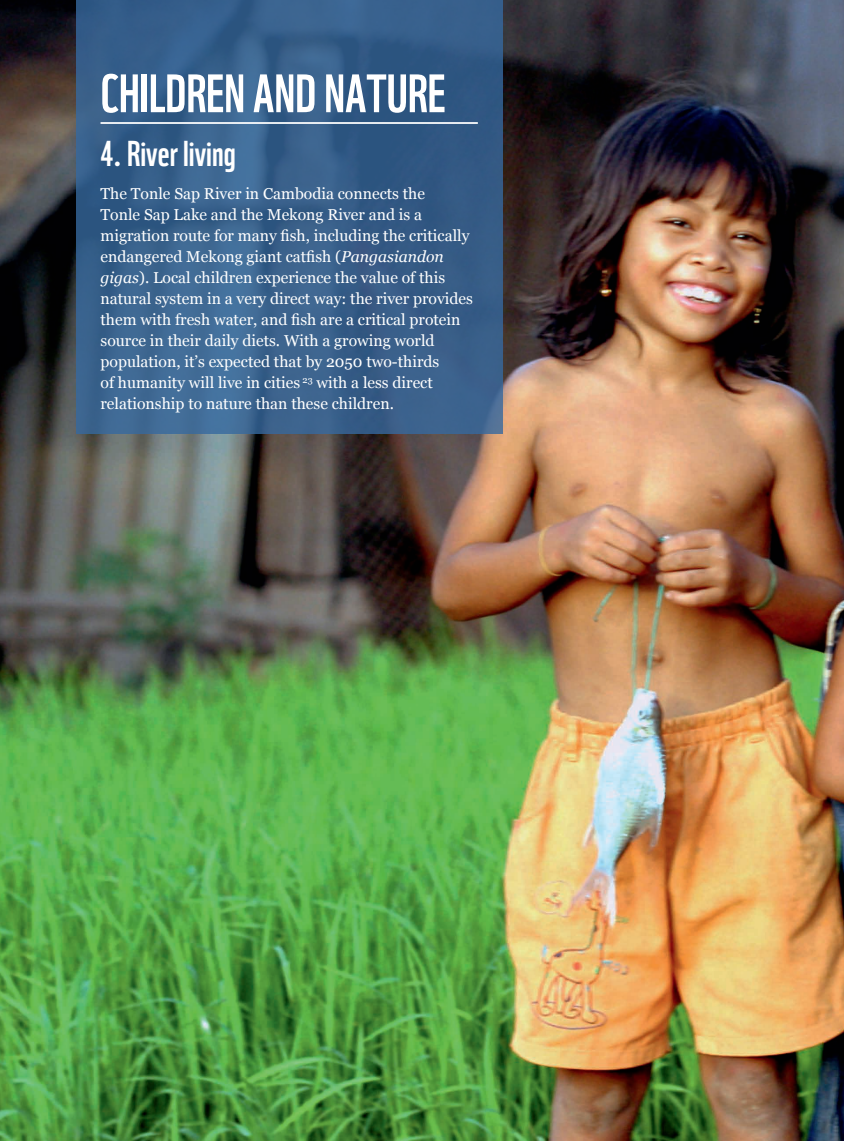
<style>
.page{position:relative;width:844px;height:1141px;background:#fff}
.page>*{position:absolute;margin:0;border:0;box-sizing:border-box;transform-origin:0 0}
.t1{font:52.5px "WWF";color:#fff}
.t2{font:35px "WWF";color:#fff}
.M_Image_caption{font:15.75px/21px "Georgia";color:#fff}
.s1{font-style:italic}
</style>
<div class="page">
<img style="left:0;top:0;width:843px;height:1141px">
<svg style="left:76px;top:0;width:426px;height:434px;background:#375f8a"></svg>
<hr style="left:100px;top:122px;width:377px;height:2px;background:#fff">
<h1 class="t1" style="left:100px;top:52px;width:346px">CHILDREN AND NATURE</h1>
<h2 class="t2" style="left:100px;top:126px;width:137px">4. River living</h2>
<p class="M_Image_caption" style="left:100px;top:182px;width:374px">The Tonle Sap River in Cambodia connects the<br>Tonle Sap Lake and the Mekong River and is a migration route for many fish, including the critically endangered Mekong giant catfish (<span class="s1">Pangasiandon gigas</span>). Local children experience the value of this natural system in a very direct way: the river provides them with fresh water, and fish are a critical protein source in their daily diets. With a growing world population, it’s expected that by 2050 two-thirds<br>of humanity will live in cities <sup>23</sup> with a less direct relationship to nature than these children.</p>
</div>
